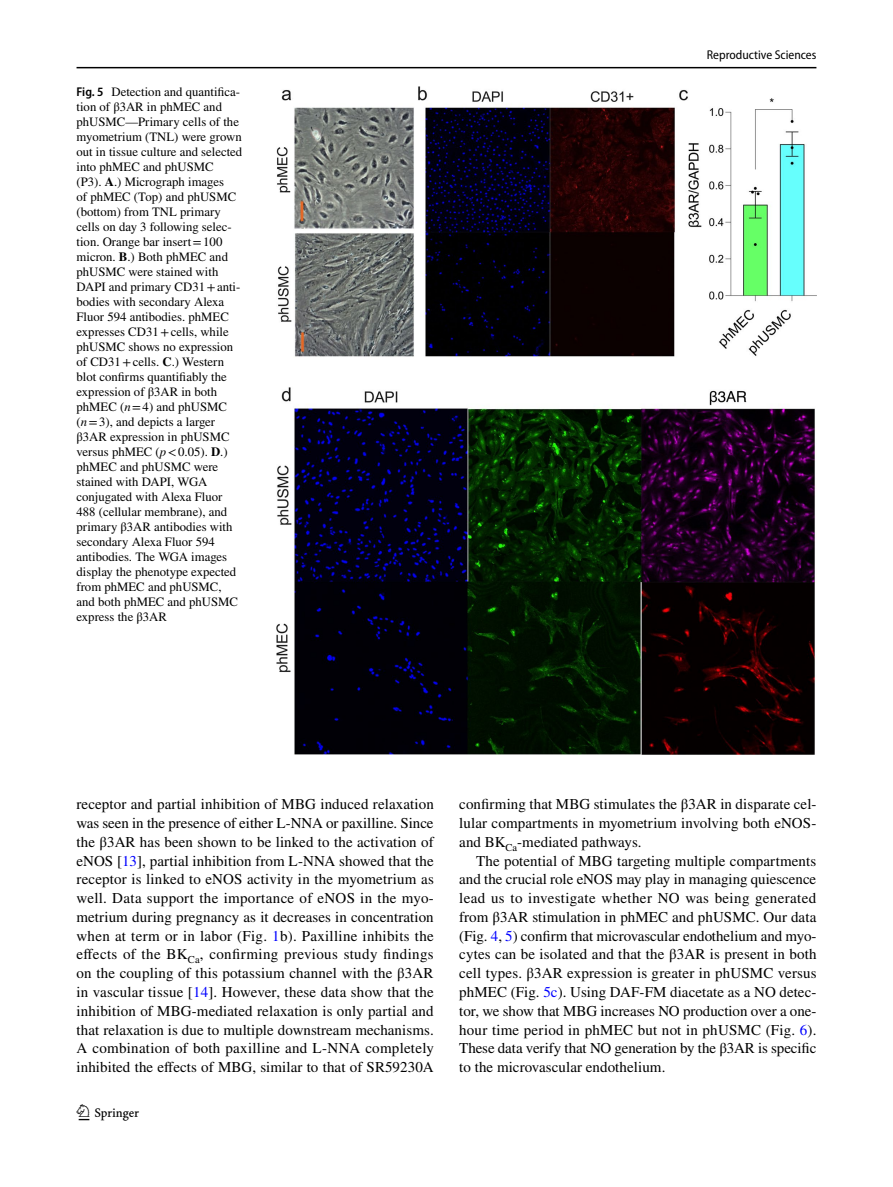
<style>
.page{position:relative;width:893px;height:1187px;background:#fff}
.page>*{position:absolute;margin:0;border:0;box-sizing:border-box;transform-origin:0 0}
.t1{font:22.5px "Springnew Regular 2";color:#000}
.t2{font:15px/18.8px "STIX";letter-spacing:.005em;color:#000;text-align:justify}
.t3{font:12.75px/15px "STIX";color:#000}
.t4{font:semi-condensed 12.75px "Myriad Pro";color:#000}
.s1{font-family:"Myriad Pro";font-weight:600;font-stretch:semi-condensed}
.s2{font-weight:700}
.s3{font-style:italic}
.s4{color:#00f}
</style>
<div class="page">
<hr style="left:77px;top:67px;width:739px;height:1px;background:#000">
<img style="left:276px;top:87px;width:540px;height:667px">
<p class="t3" style="left:77px;top:85px;width:167px"><span class="s1">Fig. 5</span> Detection and quantifica&shy;tion of β3AR in phMEC and phUSMC—Primary cells of the myometrium (TNL) were grown out in tissue culture and selected into phMEC and phUSMC<br>(P3). <span class="s2">A</span>.) Micrograph images<br>of phMEC (Top) and phUSMC (bottom) from TNL primary cells on day 3 following selec&shy;tion. Orange bar insert=100 micron. <span class="s2">B</span>.) Both phMEC and phUSMC were stained with<br>DAPI and primary CD31+anti&shy;bodies with secondary Alexa<br>Fluor 594 antibodies. phMEC expresses CD31+cells, while phUSMC shows no expression of CD31+cells. <span class="s2">C</span>.) Western blot confirms quantifiably the expression of β3AR in both phMEC (<span class="s3">n</span>=4) and phUSMC (<span class="s3">n</span>=3), and depicts a larger β3AR expression in phUSMC versus phMEC (<span class="s3">p</span>&lt;0.05). <span class="s2">D</span>.) phMEC and phUSMC were stained with DAPI, WGA conjugated with Alexa Fluor<br>488 (cellular membrane), and primary β3AR antibodies with secondary Alexa Fluor 594 antibodies. The WGA images display the phenotype expected from phMEC and phUSMC, and both phMEC and phUSMC express the β3AR</p>
<p class="t4" style="left:707px;top:48px;width:111px">Reproductive Sciences</p>
<p class="t2" style="left:77px;top:796px;width:359px">receptor and partial inhibition of MBG induced relaxation was seen in the presence of either L-NNA or paxilline. Since the β3AR has been shown to be linked to the activation of eNOS [<span class="s4">13</span>], partial inhibition from L-NNA showed that the receptor is linked to eNOS activity in the myometrium as well. Data support the importance of eNOS in the myo&shy;metrium during pregnancy as it decreases in concentration when at term or in labor (Fig. <span class="s4">1</span>b). Paxilline inhibits the effects of the BK<sub>Ca</sub>, confirming previous study findings on the coupling of this potassium channel with the β3AR in vascular tissue [<span class="s4">14</span>]. However, these data show that the inhibition of MBG-mediated relaxation is only partial and that relaxation is due to multiple downstream mechanisms.<br>A combination of both paxilline and L-NNA completely inhibited the effects of MBG, similar to that of SR59230A</p>
<p class="t2" style="left:459px;top:796px;width:359px">confirming that MBG stimulates the β3AR in disparate cel&shy;lular compartments in myometrium involving both eNOS&shy;and BK<sub>Ca</sub>-mediated pathways.</p>
<p class="t2" style="left:459px;top:852px;width:359px;text-indent:17px">The potential of MBG targeting multiple compartments and the crucial role eNOS may play in managing quiescence lead us to investigate whether NO was being generated from β3AR stimulation in phMEC and phUSMC. Our data (Fig. <span class="s4">4</span>, <span class="s4">5</span>) confirm that microvascular endothelium and myo&shy;cytes can be isolated and that the β3AR is present in both cell types. β3AR expression is greater in phUSMC versus phMEC (Fig. <span class="s4">5c</span>). Using DAF-FM diacetate as a NO detec&shy;tor, we show that MBG increases NO production over a one&shy;hour time period in phMEC but not in phUSMC (Fig. <span class="s4">6</span>).<br>These data verify that NO generation by the β3AR is specific to the microvascular endothelium.</p>
<h1 class="t1" style="left:79px;top:1104px;width:62px">1 3</h1>
</div>
